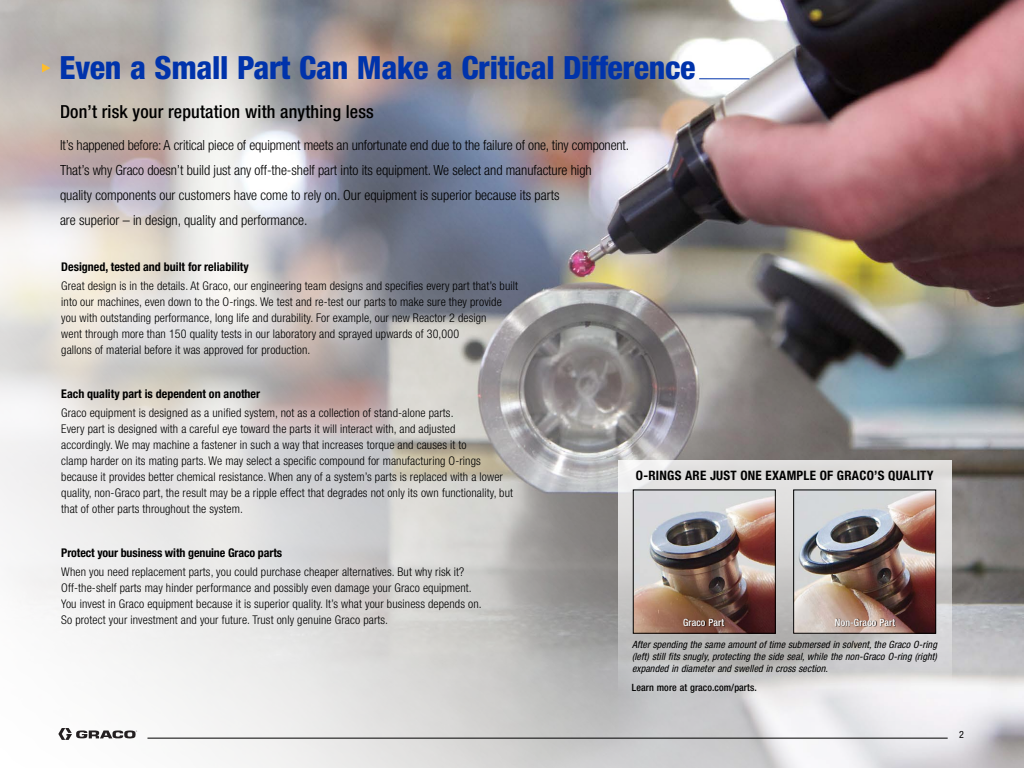
<style>
.page{position:relative;width:1024px;height:768px;background:#fff}
.page>*{position:absolute;margin:0;border:0;box-sizing:border-box;transform-origin:0 0}
.t1{font:800 condensed 32px "Helvetica Neue LT Std";letter-spacing:-.01em;color:#0033ab}
.t2{font:500 condensed 18px "Helvetica Neue LT Std";letter-spacing:.01em;color:#000}
.t3{font:300 condensed 14px/25px "Helvetica Neue LT Std";letter-spacing:-.005em;color:#000}
.t4{font:700 condensed 13px "Helvetica Neue LT Std";letter-spacing:.02em;color:#000}
.t5{font:300 condensed 12px/16px "Helvetica Neue LT Std";letter-spacing:.01em;color:#000}
.t6{font:700 condensed 12px "Helvetica Neue LT Std";color:#000}
.t7{font:italic condensed 10px/12px "Helvetica Neue LT Std";letter-spacing:.01em;color:#000;text-align:justify}
.t8{font:500 condensed 10px "Helvetica Neue LT Std";letter-spacing:.01em;color:#000}
.t9{font:500 condensed 10px "Helvetica Neue LT Std";letter-spacing:.01em;color:#fff}
.t10{font:condensed 10px "Helvetica Neue LT Std";color:#000}
</style>
<div class="page">
<img style="left:0;top:0;width:1024px;height:768px">
<svg style="left:618px;top:460px;width:333px;height:234px;background:#cecdcd"></svg>
<img style="left:635px;top:492px;width:139px;height:139px">
<div style="left:633px;top:490px;width:143px;height:143px;border:1px solid #000"></div>
<img style="left:795px;top:492px;width:139px;height:139px">
<div style="left:793px;top:490px;width:143px;height:143px;border:1px solid #000"></div>
<div style="left:684px;top:619px;width:41px;height:8px;background:#000;opacity:.75"></div>
<div style="left:836px;top:619px;width:60px;height:8px;background:#000;opacity:.75"></div>
<svg style="left:42px;top:63px;width:8px;height:10px"></svg>
<hr style="left:699px;top:78px;width:50px;height:1px;background:#0033ab">
<svg style="left:58px;top:728px;width:79px;height:12px"></svg>
<hr style="left:147px;top:738px;width:801px;height:1px;background:#000">
<h1 class="t1" style="left:59px;top:48px;width:638px">Even a Small Part Can Make a Critical Difference</h1>
<h2 class="t2" style="left:60px;top:101px;width:315px">Don’t risk your reputation with anything less</h2>
<p class="t3" style="left:60px;top:132px;width:571px">It’s happened before: A critical piece of equipment meets an unfortunate end due to the failure of one, tiny component.<br>That’s why Graco doesn’t build just any off-the-shelf part into its equipment. We select and manufacture high<br>quality components our customers have come to rely on. Our equipment is superior because its parts<br>are superior – in design, quality and performance.</p>
<p class="t6" style="left:61px;top:260px;width:189px">Designed, tested and built for reliability</p>
<p class="t5" style="left:61px;top:278px;width:458px">Great design is in the details. At Graco, our engineering team designs and specifies every part that’s built into our machines, even down to the O-rings. We test and re-test our parts to make sure they provide you with outstanding performance, long life and durability. For example, our new Reactor 2 design<br>went through more than 150 quality tests in our laboratory and sprayed upwards of 30,000<br>gallons of material before it was approved for production.</p>
<p class="t6" style="left:61px;top:387px;width:200px">Each quality part is dependent on another</p>
<p class="t5" style="left:61px;top:405px;width:453px">Graco equipment is designed as a unified system, not as a collection of stand-alone parts.<br>Every part is designed with a careful eye toward the parts it will interact with, and adjusted<br>accordingly. We may machine a fastener in such a way that increases torque and causes it to<br>clamp harder on its mating parts. We may select a specific compound for manufacturing O-rings because it provides better chemical resistance. When any of a system’s parts is replaced with a lower quality, non-Graco part, the result may be a ripple effect that degrades not only its own functionality, but that of other parts throughout the system.</p>
<p class="t6" style="left:61px;top:545px;width:222px">Protect your business with genuine Graco parts</p>
<p class="t5" style="left:61px;top:564px;width:422px">When you need replacement parts, you could purchase cheaper alternatives. But why risk it?<br>Off-the-shelf parts may hinder performance and possibly even damage your Graco equipment.<br>You invest in Graco equipment because it is superior quality. It’s what your business depends on.<br>So protect your investment and your future. Trust only genuine Graco parts.</p>
<p class="t4" style="left:636px;top:468px;width:299px">O-RINGS ARE JUST ONE EXAMPLE OF GRACO’S QUALITY</p>
<p class="t9" style="left:683px;top:616px;width:43px">Graco Part</p>
<p class="t9" style="left:835px;top:616px;width:62px">Non-Graco Part</p>
<p class="t7" style="left:632px;top:639px;width:306px">After spending the same amount of time submersed in solvent, the Graco O-ring (left) still fits snugly, protecting the side seal, while the non-Graco O-ring (right) expanded in diameter and swelled in cross section.</p>
<p class="t8" style="left:632px;top:682px;width:127px">Learn more at graco.com/parts.</p>
<p class="t10" style="left:959px;top:729px;width:6px">2</p>
</div>
